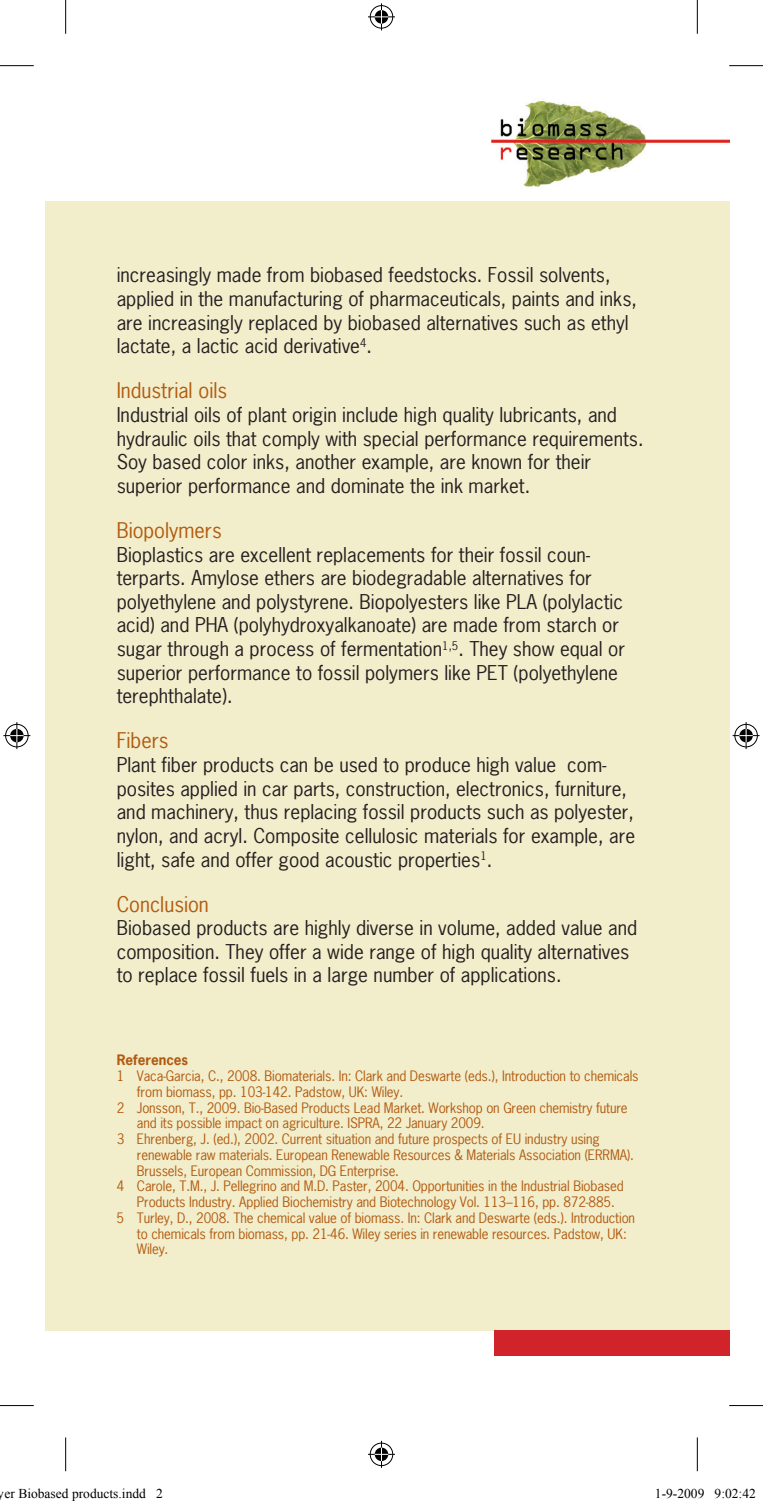
<style>
.page{position:relative;width:763px;height:1505px;background:#fff}
.page>*{position:absolute;margin:0;border:0;box-sizing:border-box;transform-origin:0 0}
.t1{font:20.25px "News Gothic";color:#b15b10}
.t2{font:19.12px/23.6px "News Gothic";color:#231f20}
.t3{font:13.5px "News Gothic";letter-spacing:-.01em;color:#b15b10}
.t4{font:13.5px "Times New Roman";color:#000}
.t5{font:700 13.5px "News Gothic";color:#b15b10}
</style>
<div class="page">
<div style="left:45px;top:201px;width:684px;height:1129px;background:#f2edcb"></div>
<img style="left:491px;top:100px;width:238px;height:87px">
<div style="left:494px;top:1330px;width:235px;height:25px;background:#d1232a"></div>
<hr style="left:0;top:65px;width:34px;height:1px;background:#000">
<hr style="left:729px;top:65px;width:34px;height:1px;background:#000">
<hr style="left:0;top:1405px;width:34px;height:1px;background:#000">
<hr style="left:729px;top:1405px;width:34px;height:1px;background:#000">
<hr style="left:65px;top:0;width:1px;height:34px;background:#000">
<hr style="left:65px;top:1437px;width:1px;height:34px;background:#000">
<hr style="left:697px;top:0;width:1px;height:34px;background:#000">
<hr style="left:697px;top:1437px;width:1px;height:34px;background:#000">
<svg style="left:368px;top:3px;width:27px;height:27px"></svg>
<svg style="left:368px;top:1440px;width:27px;height:27px"></svg>
<svg style="left:3px;top:722px;width:27px;height:27px"></svg>
<svg style="left:732px;top:722px;width:27px;height:27px"></svg>
<p class="t2" style="left:117px;top:263px;width:522px">increasingly made from biobased feedstocks. Fossil solvents, applied in the manufacturing of pharmaceuticals, paints and inks, are increasingly replaced by biobased alternatives such as ethyl lactate, a lactic acid derivative<sup>4</sup>.</p>
<p class="t1" style="left:117px;top:378px;width:112px">Industrial oils</p>
<p class="t2" style="left:117px;top:402px;width:528px">Industrial oils of plant origin include high quality lubricants, and hydraulic oils that comply with special performance requirements.<br>Soy based color inks, another example, are known for their superior performance and dominate the ink market.</p>
<p class="t1" style="left:117px;top:517px;width:106px">Biopolymers</p>
<p class="t2" style="left:117px;top:542px;width:510px">Bioplastics are excellent replacements for their fossil coun&shy;terparts. Amylose ethers are biodegradable alternatives for polyethylene and polystyrene. Biopolyesters like PLA (polylactic acid) and PHA (polyhydroxyalkanoate) are made from starch or sugar through a process of fermentation<sup>1,5</sup>. They show equal or superior performance to fossil polymers like PET (polyethylene terephthalate).</p>
<p class="t1" style="left:117px;top:727px;width:53px">Fibers</p>
<p class="t2" style="left:117px;top:752px;width:520px">Plant fiber products can be used to produce high value com&shy;posites applied in car parts, construction, electronics, furniture, and machinery, thus replacing fossil products such as polyester, nylon, and acryl. Composite cellulosic materials for example, are light, safe and offer good acoustic properties<sup>1</sup>.</p>
<p class="t1" style="left:117px;top:891px;width:94px">Conclusion</p>
<p class="t2" style="left:117px;top:915px;width:522px">Biobased products are highly diverse in volume, added value and composition. They offer a wide range of high quality alternatives to replace fossil fuels in a large number of applications.</p>
<p class="t5" style="left:117px;top:1051px;width:73px">References</p>
<p class="t3" style="left:117px;top:1067px;width:523px">1 Vaca-Garcia, C., 2008. Biomaterials. In: Clark and Deswarte (eds.), Introduction to chemicals</p>
<p class="t3" style="left:137px;top:1083px;width:268px">from biomass, pp. 103-142. Padstow, UK: Wiley.</p>
<p class="t3" style="left:117px;top:1098px;width:512px">2 Jonsson, T., 2009. Bio-Based Products Lead Market. Workshop on Green chemistry future</p>
<p class="t3" style="left:137px;top:1114px;width:349px">and its possible impact on agriculture. ISPRA, 22 January 2009.</p>
<p class="t3" style="left:117px;top:1130px;width:485px">3 Ehrenberg, J. (ed.), 2002. Current situation and future prospects of EU industry using</p>
<p class="t3" style="left:137px;top:1146px;width:498px">renewable raw materials. European Renewable Resources &amp; Materials Association (ERRMA).</p>
<p class="t3" style="left:137px;top:1161px;width:264px">Brussels, European Commission, DG Enterprise.</p>
<p class="t3" style="left:117px;top:1177px;width:508px">4 Carole, T.M., J. Pellegrino and M.D. Paster, 2004. Opportunities in the Industrial Biobased</p>
<p class="t3" style="left:137px;top:1193px;width:479px">Products Industry. Applied Biochemistry and Biotechnology Vol. 113–116, pp. 872-885.</p>
<p class="t3" style="left:117px;top:1209px;width:520px">5 Turley, D., 2008. The chemical value of biomass. In: Clark and Deswarte (eds.). Introduction</p>
<p class="t3" style="left:137px;top:1224px;width:491px">to chemicals from biomass, pp. 21-46. Wiley series in renewable resources. Padstow, UK:</p>
<p class="t3" style="left:137px;top:1240px;width:33px">Wiley.</p>
<p class="t4" style="left:-2px;top:1484px;width:166px">yer Biobased products.indd 2</p>
<p class="t4" style="left:655px;top:1484px;width:102px">1-9-2009 9:02:42</p>
</div>
